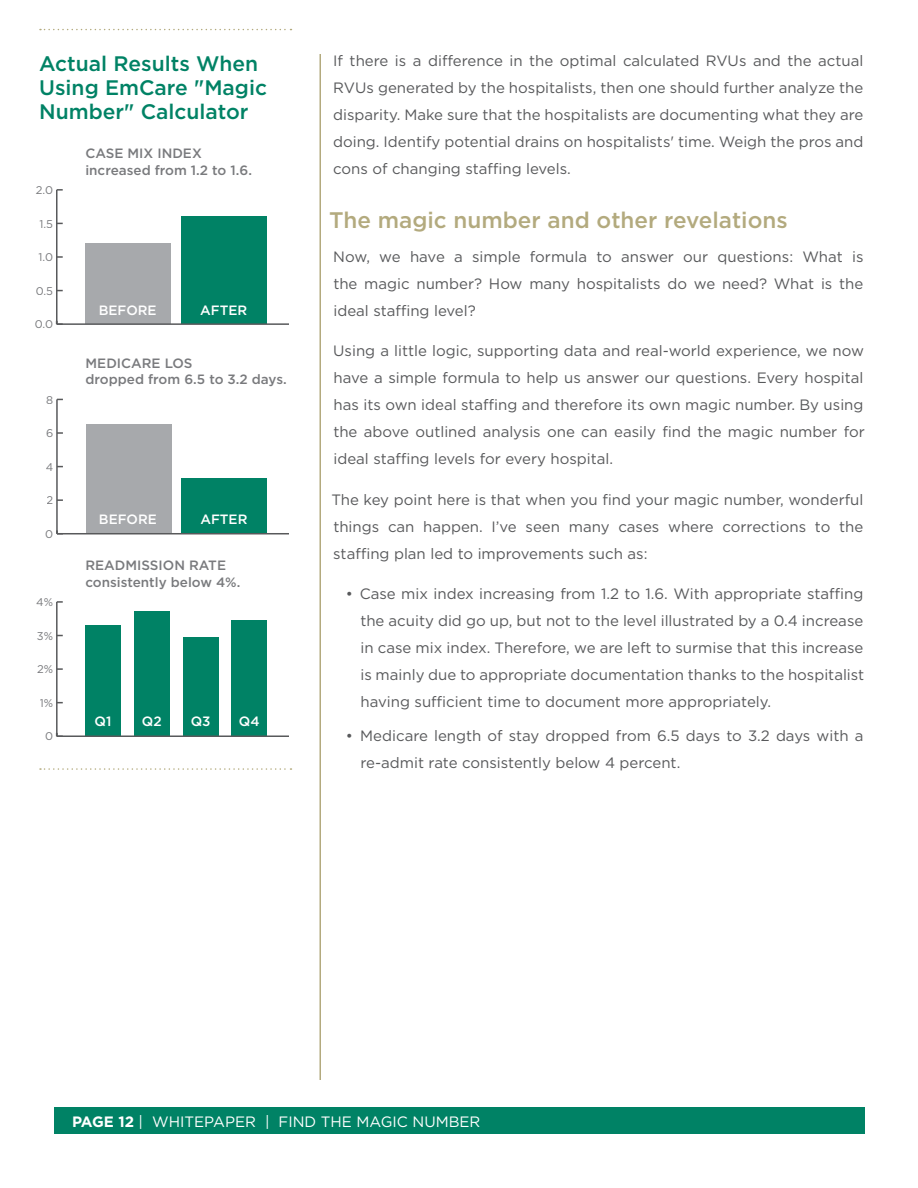
<style>
.page{position:relative;width:918px;height:1188px;background:#fff}
.page>*{position:absolute;margin:0;border:0;box-sizing:border-box;transform-origin:0 0}
.t1{font:500 22.5px "Gotham";color:#b3aa7e}
.t2{font:500 21px/24px "Gotham";color:#008265}
.t3{font:15px/27px "Gotham";color:#58595b;text-align:justify}
.t4{font:15px "Gotham";color:#fff}
.t5{font:500 13.5px/16.2px "Gotham";color:#797a7d}
.t6{font:500 13.5px "Gotham";color:#fff}
.t7{font:11.25px "Gotham";color:#797a7d}
.s1{font-weight:700}
</style>
<div class="page">
<hr style="left:320px;top:54px;width:1px;height:1026px;background:#b3aa7e">
<div style="left:54px;top:1107px;width:810px;height:27px;background:#008265"></div>
<svg style="left:40px;top:29px;width:251px;height:1px"></svg>
<svg style="left:40px;top:768px;width:251px;height:2px"></svg>
<div style="left:181px;top:217px;width:86px;height:107px;background:#008265"></div>
<div style="left:85px;top:244px;width:86px;height:80px;background:#a7a9ac"></div>
<hr style="left:57px;top:323px;width:231px;height:2px;background:#58595b">
<hr style="left:56px;top:190px;width:2px;height:134px;background:#58595b">
<svg style="left:57px;top:256px;width:6px;height:2px"></svg>
<svg style="left:57px;top:189px;width:6px;height:2px"></svg>
<div style="left:181px;top:478px;width:86px;height:56px;background:#008265"></div>
<div style="left:86px;top:424px;width:86px;height:110px;background:#a7a9ac"></div>
<hr style="left:57px;top:533px;width:231px;height:1px;background:#58595b">
<hr style="left:56px;top:399px;width:2px;height:135px;background:#58595b">
<svg style="left:57px;top:432px;width:6px;height:2px"></svg>
<div style="left:85px;top:625px;width:36px;height:111px;background:#008265"></div>
<div style="left:134px;top:612px;width:35px;height:124px;background:#008265"></div>
<div style="left:183px;top:637px;width:35px;height:99px;background:#008265"></div>
<div style="left:232px;top:620px;width:35px;height:116px;background:#008265"></div>
<hr style="left:57px;top:735px;width:231px;height:2px;background:#58595b">
<hr style="left:56px;top:602px;width:2px;height:134px;background:#58595b">
<svg style="left:57px;top:668px;width:6px;height:2px"></svg>
<svg style="left:57px;top:601px;width:6px;height:2px"></svg>
<h2 class="t2" style="left:39px;top:53px;width:229px">Actual Results When<br>Using EmCare "Magic<br>Number" Calculator</h2>
<p class="t5" style="left:85px;top:147px;width:168px">CASE MIX INDEX increased from 1.2 to 1.6.</p>
<p class="t7" style="left:36px;top:186px;width:19px">2.0</p>
<p class="t7" style="left:39px;top:219px;width:15px">1.5</p>
<p class="t7" style="left:39px;top:253px;width:16px">1.0</p>
<p class="t7" style="left:36px;top:287px;width:19px">0.5</p>
<p class="t7" style="left:35px;top:320px;width:20px">0.0</p>
<p class="t7" style="left:46px;top:395px;width:9px">8</p>
<p class="t7" style="left:46px;top:429px;width:9px">6</p>
<p class="t7" style="left:46px;top:463px;width:9px">4</p>
<p class="t7" style="left:47px;top:496px;width:8px">2</p>
<p class="t7" style="left:45px;top:530px;width:9px">0</p>
<p class="t7" style="left:36px;top:598px;width:18px">4%</p>
<p class="t7" style="left:37px;top:631px;width:18px">3%</p>
<p class="t7" style="left:37px;top:665px;width:18px">2%</p>
<p class="t7" style="left:40px;top:699px;width:15px">1%</p>
<p class="t7" style="left:45px;top:732px;width:9px">0</p>
<p class="t6" style="left:99px;top:305px;width:59px">BEFORE</p>
<p class="t6" style="left:200px;top:305px;width:49px">AFTER</p>
<p class="t5" style="left:86px;top:356px;width:203px">MEDICARE LOS<br>dropped from 6.5 to 3.2 days.</p>
<p class="t6" style="left:99px;top:515px;width:59px">BEFORE</p>
<p class="t6" style="left:200px;top:515px;width:49px">AFTER</p>
<p class="t5" style="left:85px;top:559px;width:156px">READMISSION RATE consistently below 4%.</p>
<p class="t6" style="left:95px;top:716px;width:18px">Q1</p>
<p class="t6" style="left:142px;top:716px;width:21px">Q2</p>
<p class="t6" style="left:191px;top:716px;width:21px">Q3</p>
<p class="t6" style="left:239px;top:716px;width:22px">Q4</p>
<p class="t3" style="left:333px;top:48px;width:532px">If there is a difference in the optimal calculated RVUs and the actual RVUs generated by the hospitalists, then one should further analyze the disparity. Make sure that the hospitalists are documenting what they are doing. Identify potential drains on hospitalists' time. Weigh the pros and cons of changing staffing levels.</p>
<h1 class="t1" style="left:329px;top:212px;width:460px">The magic number and other revelations</h1>
<p class="t3" style="left:333px;top:244px;width:532px">Now, we have a simple formula to answer our questions: What is the magic number? How many hospitalists do we need? What is the ideal staffing level?</p>
<p class="t3" style="left:333px;top:339px;width:533px">Using a little logic, supporting data and real-world experience, we now have a simple formula to help us answer our questions. Every hospital has its own ideal staffing and therefore its own magic number. By using the above outlined analysis one can easily find the magic number for ideal staffing levels for every hospital.</p>
<p class="t3" style="left:331px;top:487px;width:534px">The key point here is that when you find your magic number, wonderful things can happen. I’ve seen many cases where corrections to the staffing plan led to improvements such as:</p>
<p class="t3" style="left:360px;top:582px;width:505px;text-indent:-15px">• Case mix index increasing from 1.2 to 1.6. With appropriate staffing the acuity did go up, but not to the level illustrated by a 0.4 increase in case mix index. Therefore, we are left to surmise that this increase is mainly due to appropriate documentation thanks to the hospitalist having sufficient time to document more appropriately.</p>
<p class="t3" style="left:361px;top:723px;width:504px;text-indent:-15px">• Medicare length of stay dropped from 6.5 days to 3.2 days with a re-admit rate consistently below 4 percent.</p>
<p class="t4" style="left:72px;top:1116px;width:410px"><span class="s1">PAGE 12</span> | WHITEPAPER | FIND THE MAGIC NUMBER</p>
</div>
